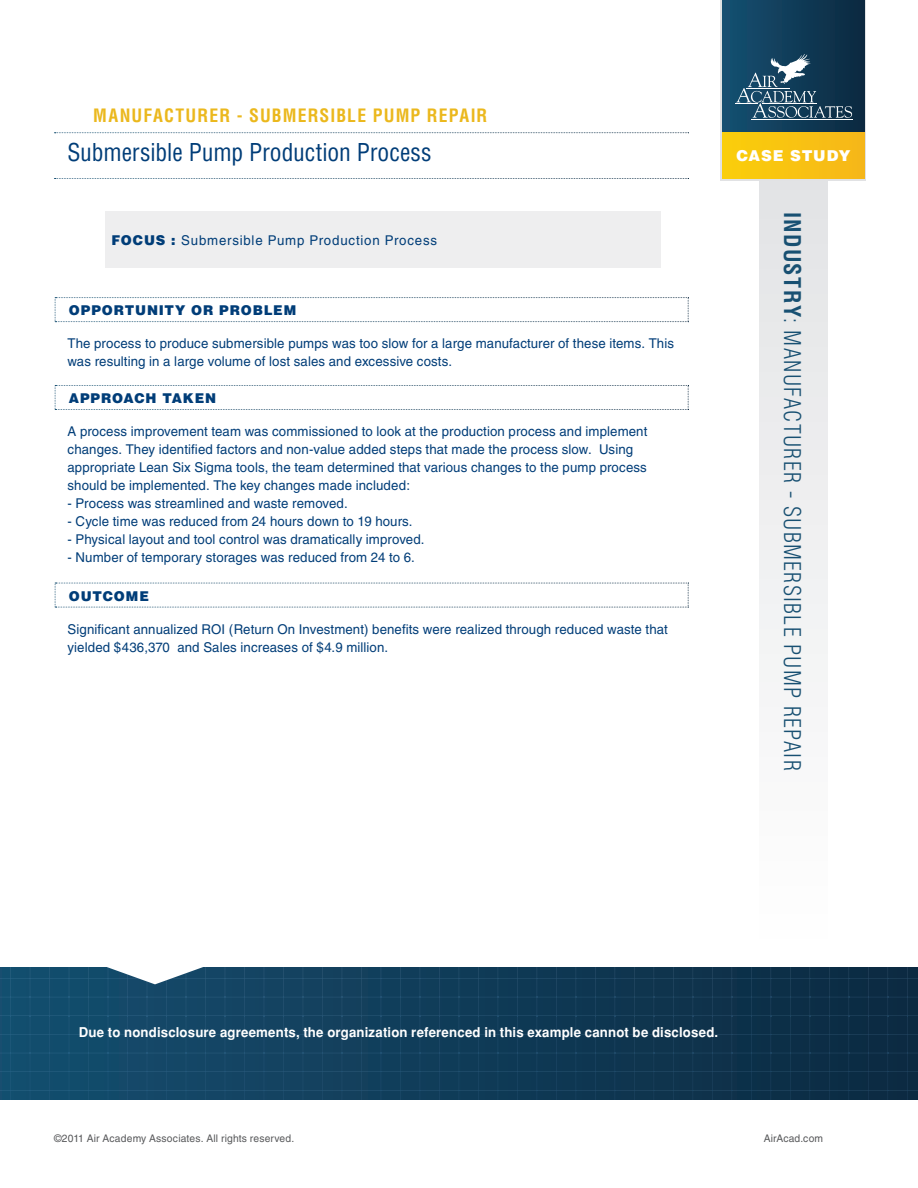
<style>
.page{position:relative;width:918px;height:1188px;background:#fff}
.page>*{position:absolute;margin:0;border:0;box-sizing:border-box;transform-origin:0 0}
.t1{font:condensed 24px "Helvetica";letter-spacing:-.005em;color:#003d78}
.t2{font:300 condensed 22.5px "Helvetica";letter-spacing:.06em;color:#185072}
.t3{font:700 condensed 18px "Helvetica";letter-spacing:.065em;color:#ebb81d}
.t4{font:900 15px "Helvetica";letter-spacing:.045em;color:#fff}
.t5{font:13.5px/18px "Helvetica";letter-spacing:.01em;color:#003d78}
.t6{font:700 13.5px "Helvetica";letter-spacing:.01em;color:#fff}
.t7{font:900 13.5px "Helvetica";letter-spacing:.065em;color:#003d78}
.t8{font:13.5px "Helvetica";letter-spacing:.06em;color:#003d78}
.t9{font:10.5px "Helvetica";letter-spacing:.015em;color:#57585a}
.s1{font-weight:900}
.s2{font-weight:700}
</style>
<div class="page">
<svg style="left:759px;top:181px;width:68px;height:501px"></svg>
<svg style="left:720px;top:0;width:146px;height:181px"></svg>
<svg style="left:54px;top:132px;width:635px;height:1px"></svg>
<svg style="left:54px;top:178px;width:635px;height:1px"></svg>
<div style="left:722px;top:0;width:142px;height:145px;background:linear-gradient(to right,#1c546f,#122d3f)"></div>
<hr style="left:751px;top:119px;width:101px;height:1px;background:#fff">
<svg style="left:736px;top:54px;width:116px;height:64px;background:#335970"></svg>
<div style="left:722px;top:133px;width:142px;height:46px;background:#f9c312"></div>
<svg style="left:0;top:967px;width:918px;height:132px;background:#123e5a"></svg>
<div style="left:105px;top:212px;width:555px;height:56px;background:#eeeeef"></div>
<svg style="left:55px;top:297px;width:634px;height:25px"></svg>
<svg style="left:55px;top:385px;width:634px;height:25px"></svg>
<svg style="left:55px;top:583px;width:634px;height:25px"></svg>
<p class="t3" style="left:93px;top:105px;width:396px">MANUFACTURER - SUBMERSIBLE PUMP REPAIR</p>
<p class="t1" style="left:68px;top:138px;width:366px">Submersible Pump Production Process</p>
<p class="t8" style="left:112px;top:233px;width:327px"><span class="s1">FOCUS :</span> Submersible Pump Production Process</p>
<p class="t7" style="left:69px;top:301px;width:229px">OPPORTUNITY OR PROBLEM</p>
<p class="t5" style="left:68px;top:334px;width:608px">The process to produce submersible pumps was too slow for a large manufacturer of these items. This was resulting in a large volume of lost sales and excessive costs.</p>
<p class="t7" style="left:69px;top:389px;width:149px">APPROACH TAKEN</p>
<p class="t5" style="left:68px;top:422px;width:581px">A process improvement team was commissioned to look at the production process and implement changes. They identified factors and non-value added steps that made the process slow. Using appropriate Lean Six Sigma tools, the team determined that various changes to the pump process should be implemented. The key changes made included:</p>
<p class="t5" style="left:68px;top:494px;width:282px">- Process was streamlined and waste removed.</p>
<p class="t5" style="left:68px;top:512px;width:347px">- Cycle time was reduced from 24 hours down to 19 hours.</p>
<p class="t5" style="left:68px;top:530px;width:358px">- Physical layout and tool control was dramatically improved.</p>
<p class="t5" style="left:68px;top:548px;width:349px">- Number of temporary storages was reduced from 24 to 6.</p>
<p class="t7" style="left:69px;top:587px;width:81px">OUTCOME</p>
<p class="t5" style="left:68px;top:620px;width:602px">Significant annualized ROI (Return On Investment) benefits were realized through reduced waste that yielded $436,370 and Sales increases of $4.9 million.</p>
<p class="t4" style="left:736px;top:146px;width:115px">CASE STUDY</p>
<p class="t2" style="left:806px;top:212px;width:560px;rotate:90deg"><span class="s2">INDUSTRY</span>: MANUFACTURER - SUBMERSIBLE PUMP REPAIR</p>
<p class="t6" style="left:79px;top:1024px;width:641px">Due to nondisclosure agreements, the organization referenced in this example cannot be disclosed.</p>
<p class="t9" style="left:54px;top:1132px;width:242px">©2011 Air Academy Associates. All rights reserved.</p>
<p class="t9" style="left:764px;top:1132px;width:61px">AirAcad.com</p>
</div>
